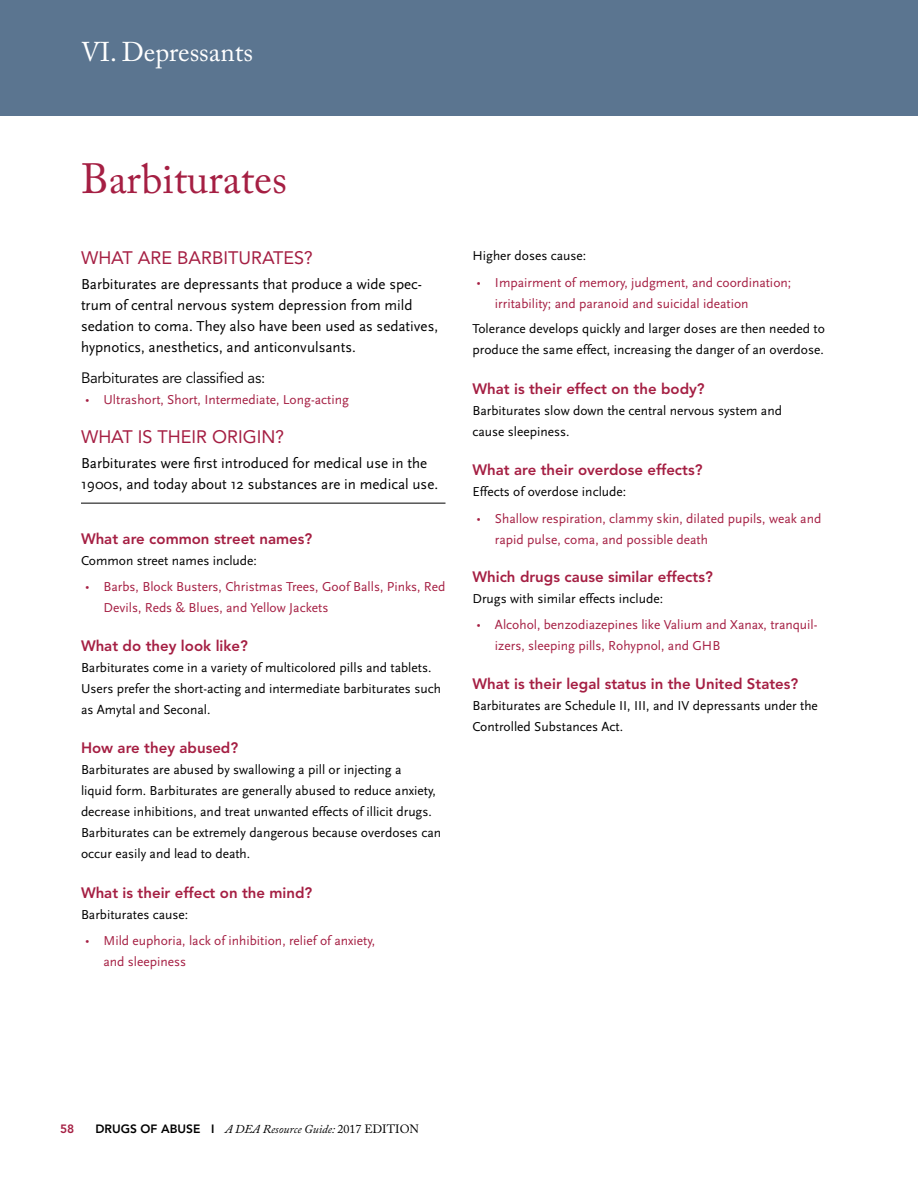
<style>
.page{position:relative;width:918px;height:1188px;background:#fff}
.page>*{position:absolute;margin:0;border:0;box-sizing:border-box;transform-origin:0 0}
.t1{font:42px "Adobe Caslon Pro";color:#a51f43}
.t2{font:27px "Adobe Caslon Pro";color:#fff}
.t3{font:18px "Avenir";color:#a51f43}
.t4{font:15px/21px "Scala Sans";color:#000}
.t5{font:800 15px "Avenir";color:#a51f43}
.t6{font:15px "Avenir";letter-spacing:-.02em;color:#000}
.t7{font:13.5px/21px "Scala Sans";color:#000}
.t8{font:13.5px "Scala Sans";color:#a51f43}
.t9{font:italic 12px "Adobe Caslon Pro";color:#000}
.t10{font:800 12px "Avenir";color:#a51f43}
.s1{font-family:"Myriad Pro"}
.s2{font-family:"Avenir";font-weight:800;font-style:normal}
.s3{font-style:normal}
</style>
<div class="page">
<div style="left:0;top:0;width:918px;height:116px;background:#5b7590"></div>
<hr style="left:81px;top:503px;width:365px;height:1px;background:#000">
<h2 class="t2" style="left:81px;top:36px;width:174px">VI. Depressants</h2>
<h3 class="t1" style="left:81px;top:154px;width:208px">Barbiturates</h3>
<h4 class="t3" style="left:81px;top:247px;width:233px">WHAT ARE BARBITURATES?</h4>
<p class="t4" style="left:81px;top:274px;width:359px">Barbiturates are depressants that produce a wide spec&shy;trum of central nervous system depression from mild sedation to coma. They also have been used as sedatives, hypnotics, anesthetics, and anticonvulsants.</p>
<p class="t6" style="left:81px;top:369px;width:186px">Barbiturates are classified as:</p>
<p class="t8" style="left:86px;top:392px;width:265px"><span class="s1">•</span> Ultrashort, Short, Intermediate, Long-acting</p>
<h4 class="t3" style="left:81px;top:426px;width:205px">WHAT IS THEIR ORIGIN?</h4>
<p class="t4" style="left:81px;top:453px;width:359px">Barbiturates were first introduced for medical use in the<br>1900s, and today about 12 substances are in medical use.</p>
<h4 class="t5" style="left:81px;top:530px;width:233px">What are common street names?</h4>
<p class="t7" style="left:81px;top:550px;width:177px">Common street names include:</p>
<p class="t8" style="left:85px;top:580px;width:361px"><span class="s1">•</span> Barbs, Block Busters, Christmas Trees, Goof Balls, Pinks, Red</p>
<p class="t8" style="left:103px;top:601px;width:226px">Devils, Reds &amp; Blues, and Yellow Jackets</p>
<h4 class="t5" style="left:81px;top:637px;width:168px">What do they look like?</h4>
<p class="t7" style="left:81px;top:657px;width:361px">Barbiturates come in a variety of multicolored pills and tablets.<br>Users prefer the short-acting and intermediate barbiturates such as Amytal and Seconal.</p>
<h4 class="t5" style="left:81px;top:739px;width:159px">How are they abused?</h4>
<p class="t7" style="left:81px;top:760px;width:362px">Barbiturates are abused by swallowing a pill or injecting a<br>liquid form. Barbiturates are generally abused to reduce anxiety, decrease inhibitions, and treat unwanted effects of illicit drugs.<br>Barbiturates can be extremely dangerous because overdoses can occur easily and lead to death.</p>
<h4 class="t5" style="left:81px;top:884px;width:233px">What is their effect on the mind?</h4>
<p class="t7" style="left:81px;top:904px;width:109px">Barbiturates cause:</p>
<p class="t8" style="left:85px;top:933px;width:291px"><span class="s1">•</span> Mild euphoria, lack of inhibition, relief of anxiety,</p>
<p class="t8" style="left:103px;top:954px;width:84px">and sleepiness</p>
<p class="t7" style="left:472px;top:246px;width:115px">Higher doses cause:</p>
<p class="t8" style="left:477px;top:275px;width:316px"><span class="s1">•</span> Impairment of memory, judgment, and coordination;</p>
<p class="t8" style="left:495px;top:296px;width:255px">irritability; and paranoid and suicidal ideation</p>
<p class="t7" style="left:472px;top:319px;width:354px">Tolerance develops quickly and larger doses are then needed to produce the same effect, increasing the danger of an overdose.</p>
<h4 class="t5" style="left:472px;top:380px;width:234px">What is their effect on the body?</h4>
<p class="t7" style="left:472px;top:400px;width:311px">Barbiturates slow down the central nervous system and cause sleepiness.</p>
<h4 class="t5" style="left:472px;top:461px;width:231px">What are their overdose effects?</h4>
<p class="t7" style="left:472px;top:482px;width:155px">Effects of overdose include:</p>
<p class="t8" style="left:477px;top:511px;width:346px"><span class="s1">•</span> Shallow respiration, clammy skin, dilated pupils, weak and</p>
<p class="t8" style="left:495px;top:532px;width:214px">rapid pulse, coma, and possible death</p>
<h4 class="t5" style="left:472px;top:568px;width:242px">Which drugs cause similar effects?</h4>
<p class="t7" style="left:472px;top:588px;width:192px">Drugs with similar effects include:</p>
<p class="t8" style="left:477px;top:618px;width:342px"><span class="s1">•</span> Alcohol, benzodiazepines like Valium and Xanax, tranquil-</p>
<p class="t8" style="left:495px;top:639px;width:227px">izers, sleeping pills, Rohypnol, and GHB</p>
<h4 class="t5" style="left:472px;top:675px;width:327px">What is their legal status in the United States?</h4>
<p class="t7" style="left:472px;top:695px;width:347px">Barbiturates are Schedule II, III, and IV depressants under the<br>Controlled Substances Act.</p>
<p class="t10" style="left:60px;top:1121px;width:16px">58</p>
<p class="t9" style="left:96px;top:1121px;width:325px"><span class="s2">DRUGS OF ABUSE I</span> A DEA Resource Guide: <span class="s3">2017 EDITION</span></p>
</div>
